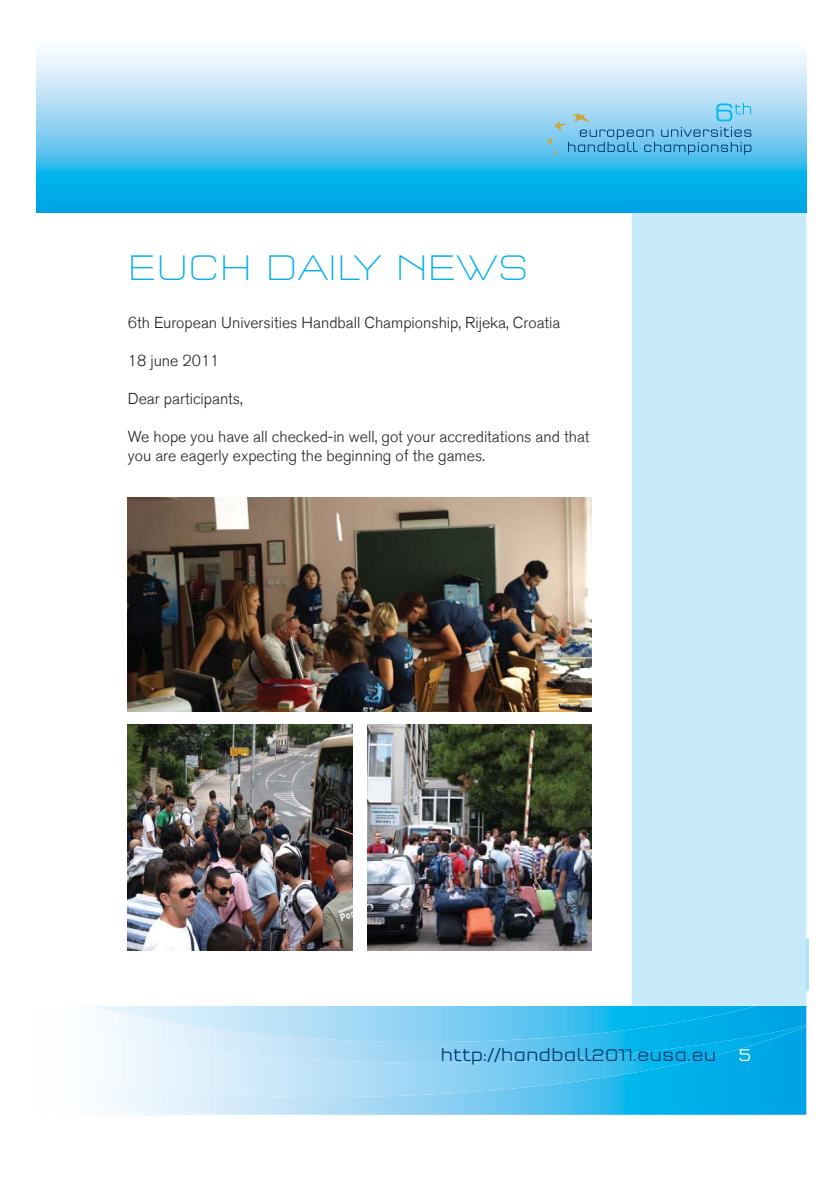
<style>
.page{position:relative;width:840px;height:1190px;background:#fff}
.page>*{position:absolute;margin:0;border:0;box-sizing:border-box;transform-origin:0 0}
.t1{font:200 37px "Q Type Square";color:#00aeef}
.t2{font:300 17.6px "Q Type Square";color:#00386c}
.t3{font:15.8px/19px "Akzidenz Grotesk BQ Light CE Light";color:#231f20}
.s1{color:#fff}
</style>
<div class="page">
<div style="left:757px;top:1006px;width:49px;height:109px;background:#00a5e6"></div>
<div style="left:757px;top:1024px;width:49px;height:73px;background:#00a5e6"></div>
<svg style="left:806px;top:854px;width:2px;height:137px"></svg>
<svg style="left:93px;top:1006px;width:664px;height:110px;background:#83d3f3"></svg>
<div style="left:632px;top:213px;width:174px;height:793px;background:#c7eafb"></div>
<svg style="left:36px;top:51px;width:770px;height:162px;background:#75cdf1"></svg>
<svg style="left:547px;top:103px;width:204px;height:52px;background:#7ec3e6"></svg>
<img style="left:128px;top:497px;width:464px;height:215px">
<img style="left:128px;top:724px;width:224px;height:226px">
<img style="left:367px;top:724px;width:225px;height:226px">
<h1 class="t1" style="left:128px;top:252px;width:403px">EUCH DAILY NEWS</h1>
<p class="t3" style="left:128px;top:315px;width:434px">6th European Universities Handball Championship, Rijeka, Croatia</p>
<p class="t3" style="left:128px;top:353px;width:93px">18 june 2011</p>
<p class="t3" style="left:128px;top:391px;width:116px">Dear participants,</p>
<p class="t3" style="left:128px;top:429px;width:463px">We hope you have all checked-in well, got your accreditations and that you are eagerly expecting the beginning of the games.</p>
<p class="t2" style="left:440px;top:1048px;width:312px">http://handball2011.eusa.eu <span class="s1">5</span></p>
</div>
